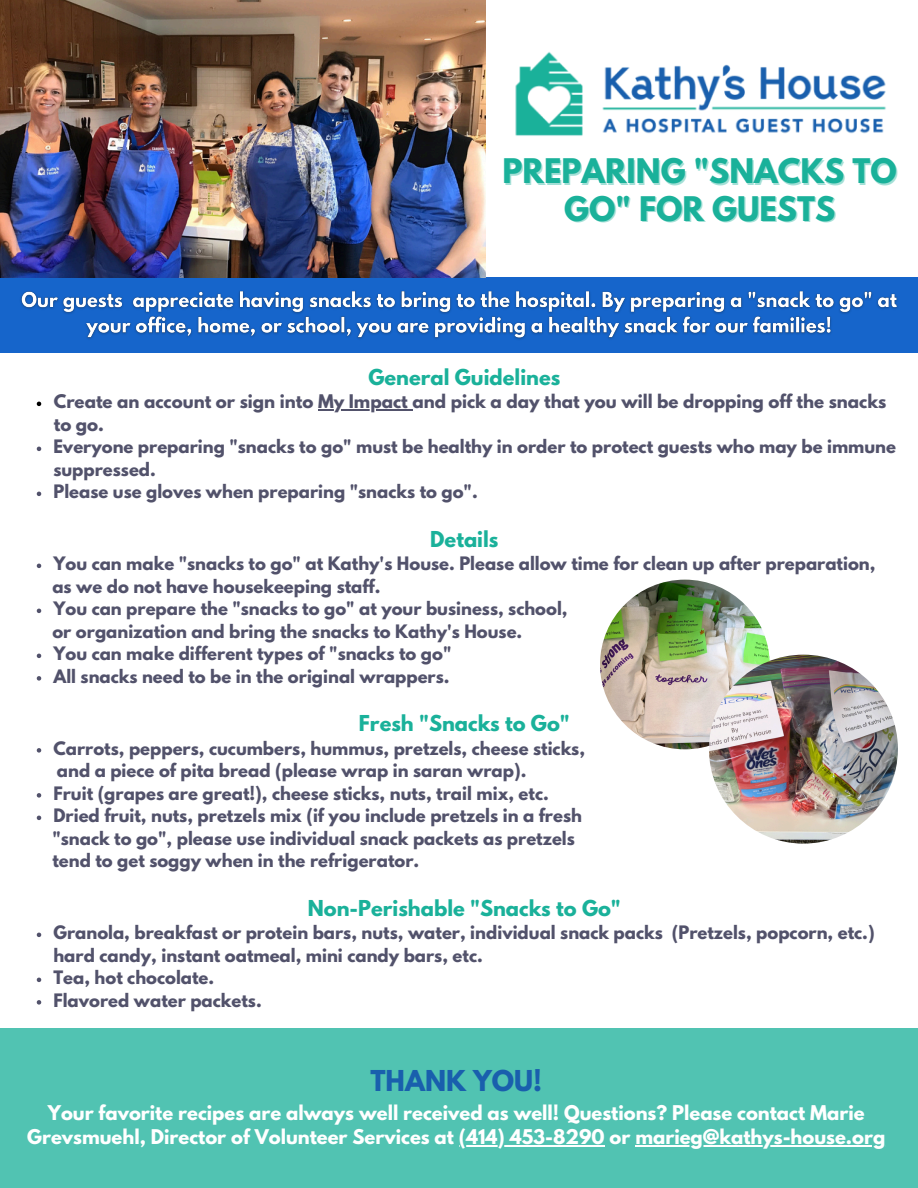
<style>
.page{position:relative;width:918px;height:1188px;background:#fff}
.page>*{position:absolute;margin:0;border:0;box-sizing:border-box;transform-origin:0 0}
.t1{font:700 30px "League Spartan";color:#1ab19a}
.t2{font:700 25.5px "League Spartan";color:#195fad}
.t3{font:700 19.5px "League Spartan";color:#1ab19a}
.t4{font:700 18px/24.8px "League Spartan";color:#fff;text-align:center}
.t5{font:700 16.65px/22.5px "League Spartan";color:#52526b}
.t6{font:700 16.5px/22.5px "League Spartan";color:#52526b}
</style>
<div class="page">
<div style="left:0;top:278px;width:918px;height:75px;background:#1665cb"></div>
<img style="left:515px;top:52px;width:371px;height:84px">
<svg style="left:37px;top:402px;width:4px;height:4px"></svg>
<hr style="left:318px;top:409px;width:94px;height:2px;background:#52526b">
<svg style="left:37px;top:447px;width:4px;height:4px"></svg>
<svg style="left:37px;top:492px;width:4px;height:4px"></svg>
<svg style="left:37px;top:564px;width:4px;height:4px"></svg>
<svg style="left:37px;top:609px;width:4px;height:4px"></svg>
<svg style="left:37px;top:654px;width:4px;height:4px"></svg>
<svg style="left:37px;top:676px;width:4px;height:5px"></svg>
<svg style="left:37px;top:748px;width:4px;height:5px"></svg>
<svg style="left:37px;top:793px;width:4px;height:5px"></svg>
<svg style="left:37px;top:816px;width:4px;height:4px"></svg>
<svg style="left:37px;top:933px;width:4px;height:4px"></svg>
<svg style="left:37px;top:978px;width:4px;height:4px"></svg>
<svg style="left:37px;top:1000px;width:4px;height:5px"></svg>
<div style="left:0;top:1029px;width:918px;height:159px;background:#51c3b2"></div>
<img style="left:600px;top:580px;width:170px;height:169px;border-radius:50%">
<img style="left:709px;top:655px;width:189px;height:189px;border-radius:50%">
<img style="left:20px;top:291px;width:878px;height:49px">
<hr style="left:459px;top:1145px;width:146px;height:2px;background:#fff">
<hr style="left:635px;top:1145px;width:250px;height:2px;background:#fff">
<img style="left:0;top:1px;width:486px;height:276px">
<p class="t1" style="left:503px;top:156px;width:396px">PREPARING "SNACKS TO</p>
<p class="t1" style="left:564px;top:194px;width:273px">GO" FOR GUESTS</p>
<p class="t3" style="left:369px;top:367px;width:193px">General Guidelines</p>
<p class="t5" style="left:54px;top:393px;width:834px">Create an account or sign into My Impact and pick a day that you will be dropping off the snacks to go.</p>
<p class="t6" style="left:53px;top:438px;width:844px">Everyone preparing "snacks to go" must be healthy in order to protect guests who may be immune suppressed.<br>Please use gloves when preparing "snacks to go".</p>
<p class="t3" style="left:430px;top:529px;width:70px">Details</p>
<p class="t6" style="left:52px;top:555px;width:825px">You can make "snacks to go" at Kathy's House. Please allow time for clean up after preparation, as we do not have housekeeping staff.<br>You can prepare the "snacks to go" at your business, school,<br>or organization and bring the snacks to Kathy's House.<br>You can make different types of "snacks to go"<br>All snacks need to be in the original wrappers.</p>
<p class="t3" style="left:359px;top:714px;width:212px">Fresh "Snacks to Go"</p>
<p class="t6" style="left:52px;top:739px;width:534px">Carrots, peppers, cucumbers, hummus, pretzels, cheese sticks, and a piece of pita bread (please wrap in saran wrap).<br>Fruit (grapes are great!), cheese sticks, nuts, trail mix, etc.<br>Dried fruit, nuts, pretzels mix (if you include pretzels in a fresh "snack to go", please use individual snack packets as pretzels tend to get soggy when in the refrigerator.</p>
<p class="t3" style="left:308px;top:898px;width:315px">Non-Perishable "Snacks to Go"</p>
<p class="t6" style="left:53px;top:924px;width:823px">Granola, breakfast or protein bars, nuts, water, individual snack packs (Pretzels, popcorn, etc.) hard candy, instant oatmeal, mini candy bars, etc.<br>Tea, hot chocolate.<br>Flavored water packets.</p>
<h2 class="t2" style="left:370px;top:1068px;width:173px">THANK YOU!</h2>
<p class="t4" style="left:27px;top:1102px;width:860px">Your favorite recipes are always well received as well! Questions? Please contact Marie<br>Grevsmuehl, Director of Volunteer Services at (414) 453-8290 or marieg@kathys-house.org</p>
</div>
